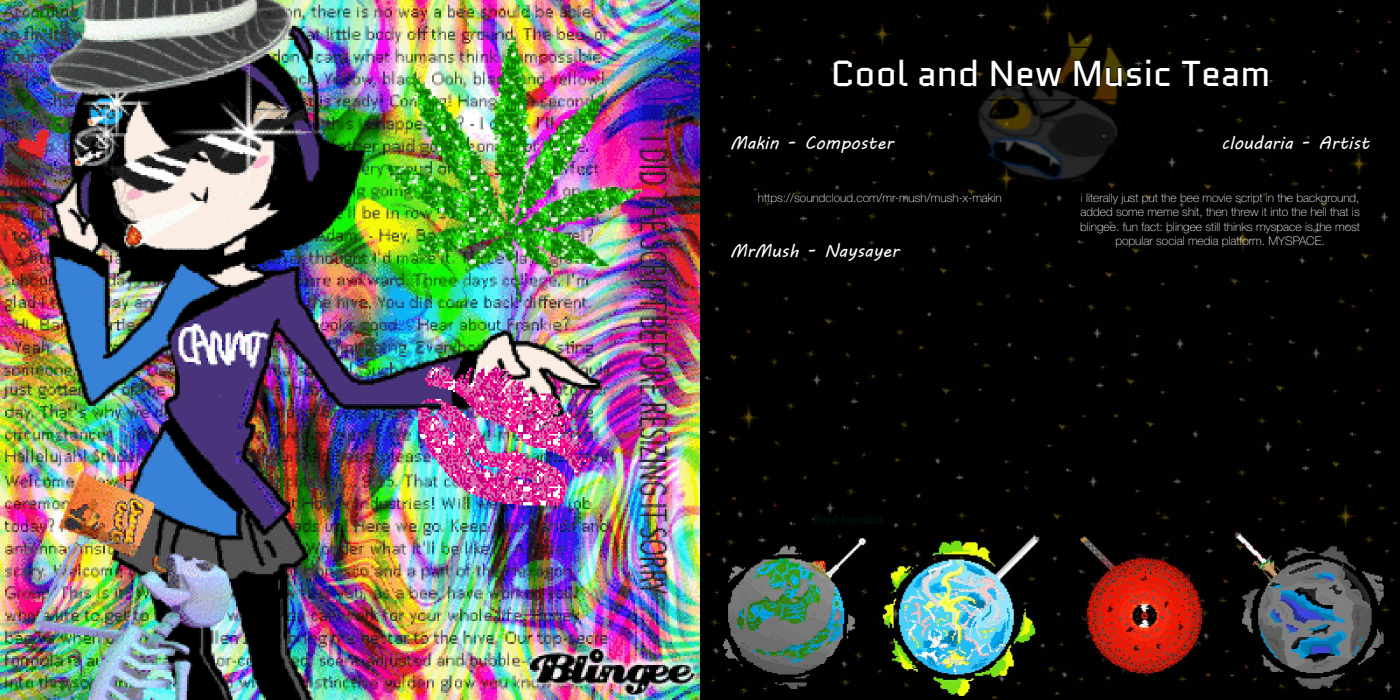
<style>
.page{position:relative;width:1400px;height:700px;background:#fff}
.page>*{position:absolute;margin:0;border:0;box-sizing:border-box;transform-origin:0 0}
.t1{font:36px "Quantico";color:#fff}
.t2{font:18px "MV Boli";color:#fff}
.t3{font:100 12px/14.4px "Helvetica Neue LT Std";color:#fff;text-align:center}
.t4{font:12px "Minion Pro";color:#001d11}
</style>
<div class="page">
<img style="left:0;top:0;width:1400px;height:700px">
<div style="left:801px;top:47px;width:499px;height:53px;border:1px solid #000"></div>
<div style="left:833px;top:58px;width:75px;height:29px;background:#010101"></div>
<div style="left:919px;top:58px;width:58px;height:29px;background:#010101"></div>
<svg style="left:991px;top:59px;width:71px;height:28px"></svg>
<svg style="left:1074px;top:58px;width:96px;height:29px"></svg>
<div style="left:1181px;top:59px;width:88px;height:28px;background:#010101"></div>
<h1 class="t1" style="left:831px;top:48px;width:441px">Cool and New Music Team</h1>
<h2 class="t2" style="left:730px;top:131px;width:165px">Makin - Composter</h2>
<h2 class="t2" style="left:1222px;top:131px;width:150px">cloudaria - Artist</h2>
<p class="t3" style="left:758px;top:190px;width:245px">https://soundcloud.com/mr-mush/mush-x-makin</p>
<h2 class="t2" style="left:730px;top:239px;width:170px">MrMush - Naysayer</h2>
<p class="t3" style="left:1080px;top:190px;width:281px">i literally just put the bee movie script in the background, added some meme shit, then threw it into the hell that is blingee. fun fact: blingee still thinks myspace is the most popular social media platform. MYSPACE.</p>
<p class="t4" style="left:814px;top:511px;width:73px">Read Jojostuck</p>
</div>
